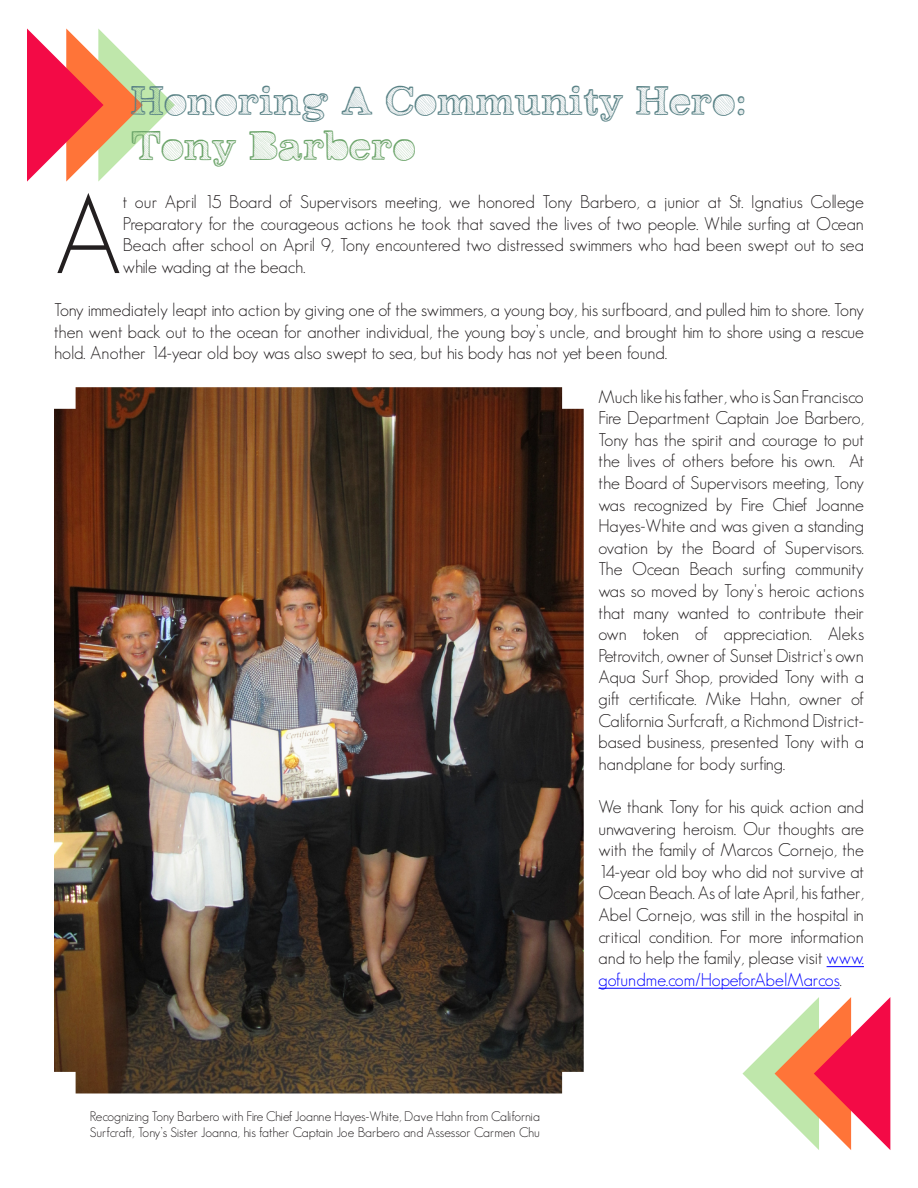
<style>
.page{position:relative;width:918px;height:1188px;background:#fff}
.page>*{position:absolute;margin:0;border:0;box-sizing:border-box;transform-origin:0 0}
.List_Paragraph{font:300 108.75px "Geosans";color:#231f20}
.List_Paragraph-2{font:37.5px "Reckoning";color:#588185}
.List_Paragraph-3{font:37.5px "Reckoning";color:#6aa368}
.List_Paragraph-4{font:300 18px/21.6px "Geosans";color:#231f20;text-align:justify}
.t1{font:300 13.5px/16.2px "Geosans";color:#231f20}
.s1{color:#00f}
</style>
<div class="page">
<svg style="left:27px;top:29px;width:148px;height:153px"></svg>
<hr style="left:827px;top:966px;width:37px;height:1px;background:#00f">
<hr style="left:598px;top:988px;width:242px;height:1px;background:#00f">
<img style="left:54px;top:387px;width:530px;height:707px">
<svg style="left:742px;top:997px;width:148px;height:153px"></svg>
<p class="List_Paragraph-2" style="left:131px;top:84px;width:617px">Honoring A Community Hero:</p>
<p class="List_Paragraph-3" style="left:131px;top:129px;width:287px">Tony Barbero</p>
<p class="List_Paragraph" style="left:54px;top:175px;width:70px">A</p>
<p class="List_Paragraph-4" style="left:123px;top:191px;width:743px">t our April 15 Board of Supervisors meeting, we honored Tony Barbero, a junior at St. Ignatius College Preparatory for the courageous actions he took that saved the lives of two people. While surfing at Ocean Beach after school on April 9, Tony encountered two distressed swimmers who had been swept out to sea while wading at the beach.</p>
<p class="List_Paragraph-4" style="left:54px;top:299px;width:812px">Tony immediately leapt into action by giving one of the swimmers, a young boy, his surfboard, and pulled him to shore. Tony then went back out to the ocean for another individual, the young boy’s uncle, and brought him to shore using a rescue hold. Another 14-year old boy was also swept to sea, but his body has not yet been found.</p>
<p class="List_Paragraph-4" style="left:598px;top:386px;width:267px">Much like his father, who is San Francisco Fire Department Captain Joe Barbero, Tony has the spirit and courage to put the lives of others before his own. At the Board of Supervisors meeting, Tony was recognized by Fire Chief Joanne Hayes-White and was given a standing ovation by the Board of Supervisors.<br>The Ocean Beach surfing community was so moved by Tony's heroic actions that many wanted to contribute their own token of appreciation. Aleks Petrovitch, owner of Sunset District's own Aqua Surf Shop, provided Tony with a gift certificate. Mike Hahn, owner of California Surfcraft, a Richmond District&shy;based business, presented Tony with a handplane for body surfing.</p>
<p class="List_Paragraph-4" style="left:598px;top:796px;width:267px">We thank Tony for his quick action and unwavering heroism. Our thoughts are with the family of Marcos Cornejo, the 14-year old boy who did not survive at Ocean Beach. As of late April, his father, Abel Cornejo, was still in the hospital in critical condition. For more information and to help the family, please visit <span class="s1">www. gofundme.com/HopeforAbelMarcos</span>.</p>
<p class="t1" style="left:90px;top:1108px;width:452px">Recognizing Tony Barbero with Fire Chief Joanne Hayes-White, Dave Hahn from California<br>Surfcraft, Tony’s Sister Joanna, his father Captain Joe Barbero and Assessor Carmen Chu</p>
</div>
